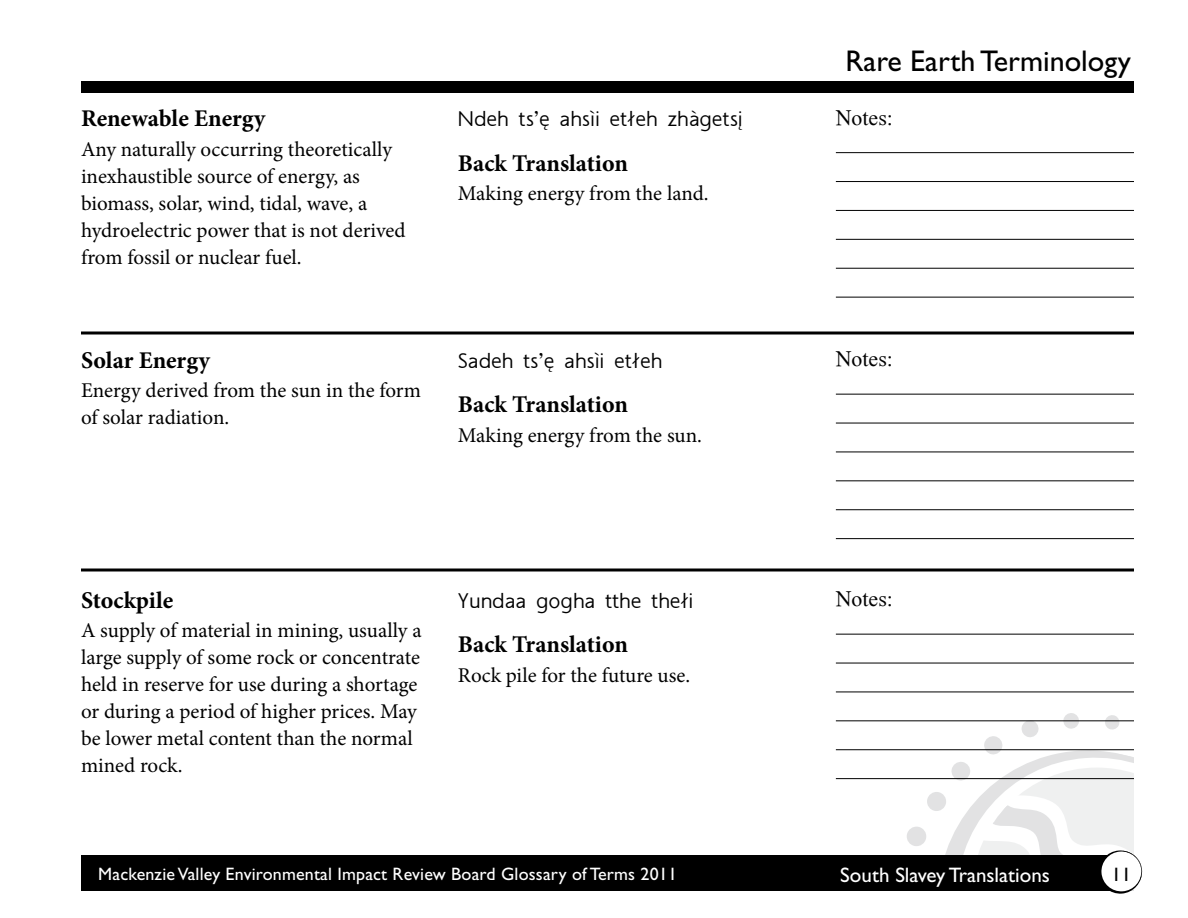
<style>
.page{position:relative;width:1188px;height:918px;background:#fff}
.page>*{position:absolute;margin:0;border:0;box-sizing:border-box;transform-origin:0 0}
.t1{font:30px "Gill Sans";color:#000}
.t2{font:700 24px "Minion Pro";color:#000}
.t3{font:21px/27px "Minion Pro";color:#000}
.t4{font:21px "Aboriginal Sans";color:#000}
.t5{font:21px "Gill Sans";color:#fff}
.t6{font:21px "Win Mac SIL Doulos Dene";color:#000}
.t7{font:19.5px "Gill Sans";color:#000}
.t8{font:18px "Gill Sans";letter-spacing:.01em;color:#fff}
</style>
<div class="page">
<hr style="left:81px;top:332px;width:1053px;height:2px;background:#000">
<div style="left:81px;top:81px;width:1053px;height:12px;background:#000"></div>
<hr style="left:836px;top:152px;width:298px;height:1px;background:#000">
<hr style="left:836px;top:181px;width:298px;height:1px;background:#000">
<hr style="left:836px;top:210px;width:298px;height:1px;background:#000">
<hr style="left:836px;top:239px;width:298px;height:1px;background:#000">
<hr style="left:836px;top:268px;width:298px;height:1px;background:#000">
<hr style="left:836px;top:297px;width:298px;height:1px;background:#000">
<div style="left:81px;top:856px;width:1041px;height:35px;background:#000"></div>
<svg style="left:896px;top:713px;width:247px;height:181px"></svg>
<hr style="left:836px;top:394px;width:298px;height:1px;background:#000">
<hr style="left:836px;top:423px;width:298px;height:1px;background:#000">
<hr style="left:836px;top:452px;width:298px;height:1px;background:#000">
<hr style="left:836px;top:480px;width:298px;height:1px;background:#000">
<hr style="left:836px;top:509px;width:298px;height:1px;background:#000">
<hr style="left:836px;top:538px;width:298px;height:1px;background:#000">
<hr style="left:836px;top:634px;width:298px;height:1px;background:#000">
<hr style="left:836px;top:663px;width:298px;height:1px;background:#000">
<hr style="left:836px;top:692px;width:298px;height:1px;background:#000">
<hr style="left:836px;top:720px;width:298px;height:1px;background:#000">
<hr style="left:836px;top:749px;width:298px;height:1px;background:#000">
<hr style="left:836px;top:778px;width:298px;height:1px;background:#000">
<svg style="left:81px;top:568px;width:1053px;height:4px;background:#3f3f3f"></svg>
<p class="t2" style="left:81px;top:102px;width:186px">Renewable Energy</p>
<p class="t3" style="left:81px;top:136px;width:326px">Any naturally occurring theoretically inexhaustible source of energy, as biomass, solar, wind, tidal, wave, a hydroelectric power that is not derived from fossil or nuclear fuel.</p>
<p class="t2" style="left:81px;top:343px;width:130px">Solar Energy</p>
<p class="t3" style="left:81px;top:377px;width:342px">Energy derived from the sun in the form of solar radiation.</p>
<p class="t4" style="left:458px;top:104px;width:287px">Ndeh ts’ę ahsìi etłeh zhàgetsį</p>
<p class="t2" style="left:458px;top:146px;width:172px">Back Translation</p>
<p class="t3" style="left:458px;top:180px;width:252px">Making energy from the land.</p>
<p class="t4" style="left:458px;top:346px;width:206px">Sadeh ts’ę ahsìi etłeh</p>
<p class="t2" style="left:458px;top:388px;width:172px">Back Translation</p>
<p class="t3" style="left:458px;top:422px;width:246px">Making energy from the sun.</p>
<p class="t2" style="left:81px;top:583px;width:94px">Stockpile</p>
<p class="t3" style="left:81px;top:617px;width:342px">A supply of material in mining, usually a large supply of some rock or concentrate held in reserve for use during a shortage or during a period of higher prices. May be lower metal content than the normal mined rock.</p>
<p class="t4" style="left:458px;top:586px;width:237px">Yundaa gogha tthe thełi</p>
<p class="t2" style="left:458px;top:628px;width:172px">Back Translation</p>
<p class="t3" style="left:458px;top:662px;width:234px">Rock pile for the future use.</p>
<h1 class="t1" style="left:845px;top:44px;width:287px">Rare Earth Terminology</h1>
<p class="t6" style="left:836px;top:102px;width:59px">Notes:</p>
<p class="t6" style="left:836px;top:343px;width:59px">Notes:</p>
<p class="t6" style="left:836px;top:583px;width:59px">Notes:</p>
<p class="t8" style="left:98px;top:864px;width:580px">Mackenzie Valley Environmental Impact Review Board Glossary of Terms 2011</p>
<p class="t7" style="left:1112px;top:863px;width:21px">11</p>
<p class="t5" style="left:840px;top:863px;width:211px">South Slavey Translations</p>
</div>
